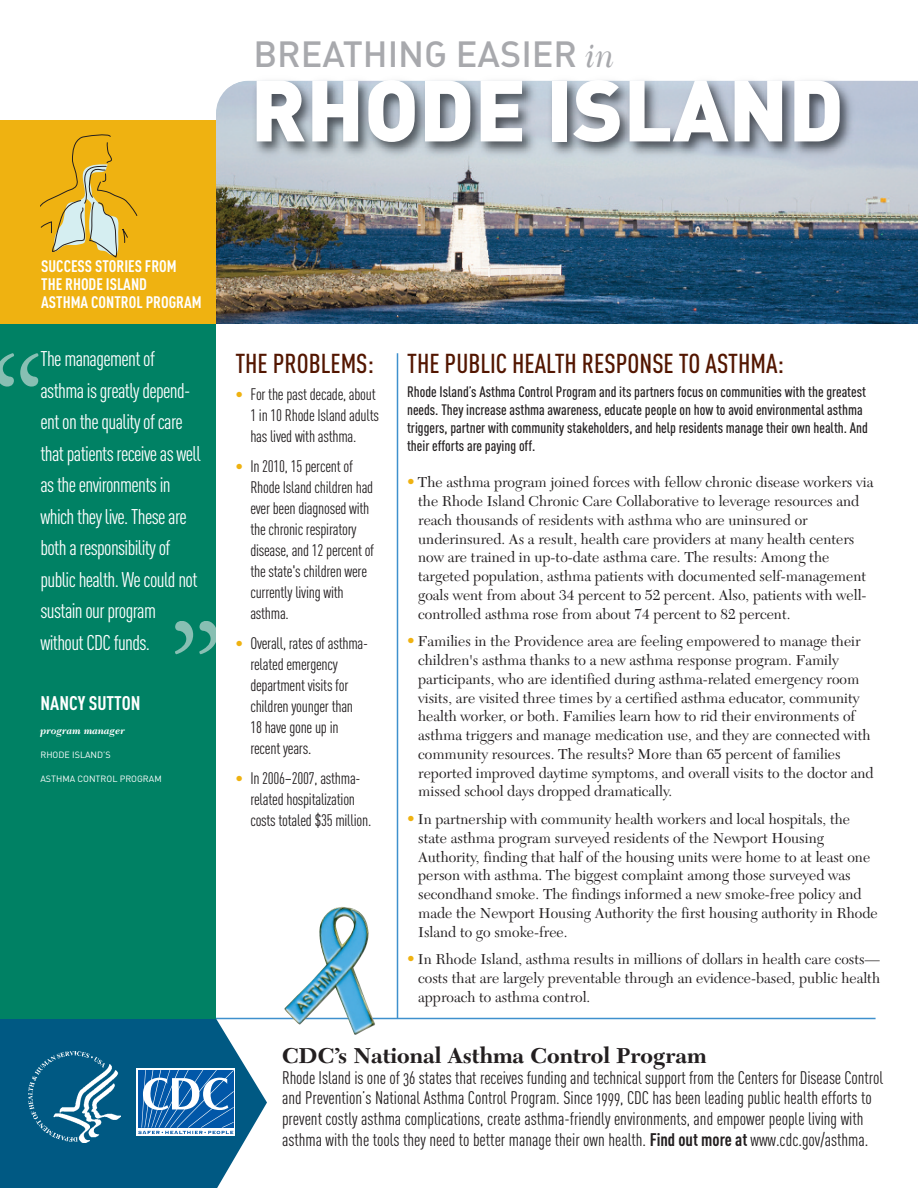
<style>
.page{position:relative;width:918px;height:1188px;background:#fff}
.page>*{position:absolute;margin:0;border:0;box-sizing:border-box;transform-origin:0 0}
.t1{font:85.5px "DIN Black Alternate";color:#fff}
.t2{font:36px "DIN Medium Alternate";color:#a8a9ad}
.t3{font:500 27px "DIN Cond";color:#531600}
.t4{font:700 22.5px "New Caledonia";color:#231f20}
.t5{font:21px/31.5px "DIN Cond";letter-spacing:-.03em;color:#fff}
.t6{font:700 19.5px "DIN Cond";color:#fff}
.t7{font:18px/20.7px "DIN Cond Regular Alternate";color:#231f20}
.t8{font:16.5px/21px "DIN Cond";letter-spacing:-.015em;color:#231f20}
.t9{font:700 16.5px/18px "DIN Cond";color:#fff}
.t10{font:15px/18.8px "New Caledonia";color:#231f20}
.t11{font:500 15px/18px "DIN Cond";color:#231f20}
.t12{font:italic 700 10.5px "New Caledonia";color:#fff}
.t13{font:9px "DIN";color:#fff}
.s1{font-family:"New Caledonia";font-style:italic}
.s2{color:#efb211}
.s3{font-family:"DIN Cond";font-size:16.5px;color:#efb211}
.s4{font-family:"DIN Cond Bold Alternate"}
</style>
<div class="page">
<hr style="left:69px;top:1018px;width:807px;height:1px;background:#3f90cd">
<svg style="left:0;top:1018px;width:267px;height:170px;background:#257194"></svg>
<div style="left:0;top:324px;width:216px;height:694px;background:#008164"></div>
<img style="left:216px;top:81px;width:702px;height:243px">
<svg style="left:0;top:353px;width:39px;height:34px"></svg>
<svg style="left:175px;top:621px;width:41px;height:33px"></svg>
<img style="left:226px;top:81px;width:675px;height:155px">
<hr style="left:397px;top:353px;width:1px;height:665px;background:#3f90cd">
<div style="left:0;top:121px;width:216px;height:203px;background:#efb211"></div>
<svg style="left:40px;top:135px;width:97px;height:122px"></svg>
<img style="left:284px;top:907px;width:91px;height:128px">
<img style="left:29px;top:1051px;width:91px;height:92px">
<div style="left:137px;top:1069px;width:98px;height:67px;background:#fff"></div>
<svg style="left:138px;top:1070px;width:101px;height:64px"></svg>
<p class="t2" style="left:253px;top:34px;width:363px">BREATHING EASIER <span class="s1">in</span></p>
<p class="t1" style="left:250px;top:62px;width:595px">RHODE ISLAND</p>
<p class="t9" style="left:41px;top:259px;width:162px">SUCCESS STORIES FROM<br>THE RHODE ISLAND<br>ASTHMA CONTROL PROGRAM</p>
<p class="t5" style="left:40px;top:345px;width:162px">The management of asthma is greatly depend&shy;ent on the quality of care that patients receive as well as the environments in which they live. These are both a responsibility of public health. We could not sustain our program without CDC funds.</p>
<p class="t6" style="left:40px;top:696px;width:102px">NANCY SUTTON</p>
<p class="t12" style="left:40px;top:726px;width:86px">program manager</p>
<p class="t13" style="left:40px;top:751px;width:72px">RHODE ISLAND’S</p>
<p class="t13" style="left:40px;top:775px;width:123px">ASTHMA CONTROL PROGRAM</p>
<h1 class="t3" style="left:235px;top:353px;width:140px">THE PROBLEMS:</h1>
<p class="t8" style="left:250px;top:385px;width:130px;text-indent:-15px"><span class="s2">•</span> For the past decade, about<br>1 in 10 Rhode Island adults has lived with asthma.</p>
<p class="t8" style="left:250px;top:457px;width:125px;text-indent:-15px"><span class="s2">•</span> In 2010, 15 percent of<br>Rhode Island children had ever been diagnosed with the chronic respiratory disease, and 12 percent of the state's children were currently living with asthma.</p>
<p class="t8" style="left:250px;top:634px;width:119px;text-indent:-15px"><span class="s2">•</span> Overall, rates of asthma&shy;related emergency department visits for children younger than<br>18 have gone up in recent years.</p>
<p class="t8" style="left:250px;top:769px;width:122px;text-indent:-15px"><span class="s2">•</span> In 2006–2007, asthma&shy;related hospitalization costs totaled $35 million.</p>
<h1 class="t3" style="left:407px;top:353px;width:378px">THE PUBLIC HEALTH RESPONSE TO ASTHMA:</h1>
<h3 class="t11" style="left:407px;top:384px;width:462px">Rhode Island’s Asthma Control Program and its partners focus on communities with the greatest needs. They increase asthma awareness, educate people on how to avoid environmental asthma triggers, partner with community stakeholders, and help residents manage their own health. And their efforts are paying off.</h3>
<p class="t10" style="left:418px;top:475px;width:457px;text-indent:-11px"><span class="s3">•</span> The asthma program joined forces with fellow chronic disease workers via the Rhode Island Chronic Care Collaborative to leverage resources and reach thousands of residents with asthma who are uninsured or underinsured. As a result, health care providers at many health centers now are trained in up-to-date asthma care. The results: Among the targeted population, asthma patients with documented self-management goals went from about 34 percent to 52 percent. Also, patients with well&shy;controlled asthma rose from about 74 percent to 82 percent.</p>
<p class="t10" style="left:418px;top:634px;width:457px;text-indent:-11px"><span class="s3">•</span> Families in the Providence area are feeling empowered to manage their children's asthma thanks to a new asthma response program. Family participants, who are identified during asthma-related emergency room visits, are visited three times by a certified asthma educator, community health worker, or both. Families learn how to rid their environments of asthma triggers and manage medication use, and they are connected with community resources. The results? More than 65 percent of families reported improved daytime symptoms, and overall visits to the doctor and missed school days dropped dramatically.</p>
<p class="t10" style="left:418px;top:811px;width:461px;text-indent:-11px"><span class="s3">•</span> In partnership with community health workers and local hospitals, the state asthma program surveyed residents of the Newport Housing Authority, finding that half of the housing units were home to at least one person with asthma. The biggest complaint among those surveyed was secondhand smoke. The findings informed a new smoke-free policy and made the Newport Housing Authority the first housing authority in Rhode Island to go smoke-free.</p>
<p class="t10" style="left:418px;top:952px;width:463px;text-align:justify;text-indent:-11px"><span class="s3">•</span> In Rhode Island, asthma results in millions of dollars in health care costs— costs that are largely preventable through an evidence-based, public health approach to asthma control.</p>
<h1 class="t4" style="left:282px;top:1046px;width:426px">CDC’s National Asthma Control Program</h1>
<p class="t7" style="left:282px;top:1069px;width:603px">Rhode Island is one of 36 states that receives funding and technical support from the Centers for Disease Control and Prevention’s National Asthma Control Program. Since 1999, CDC has been leading public health efforts to prevent costly asthma complications, create asthma-friendly environments, and empower people living with asthma with the tools they need to better manage their own health. <span class="s4">Find out more at</span> www.cdc.gov/asthma.</p>
</div>
